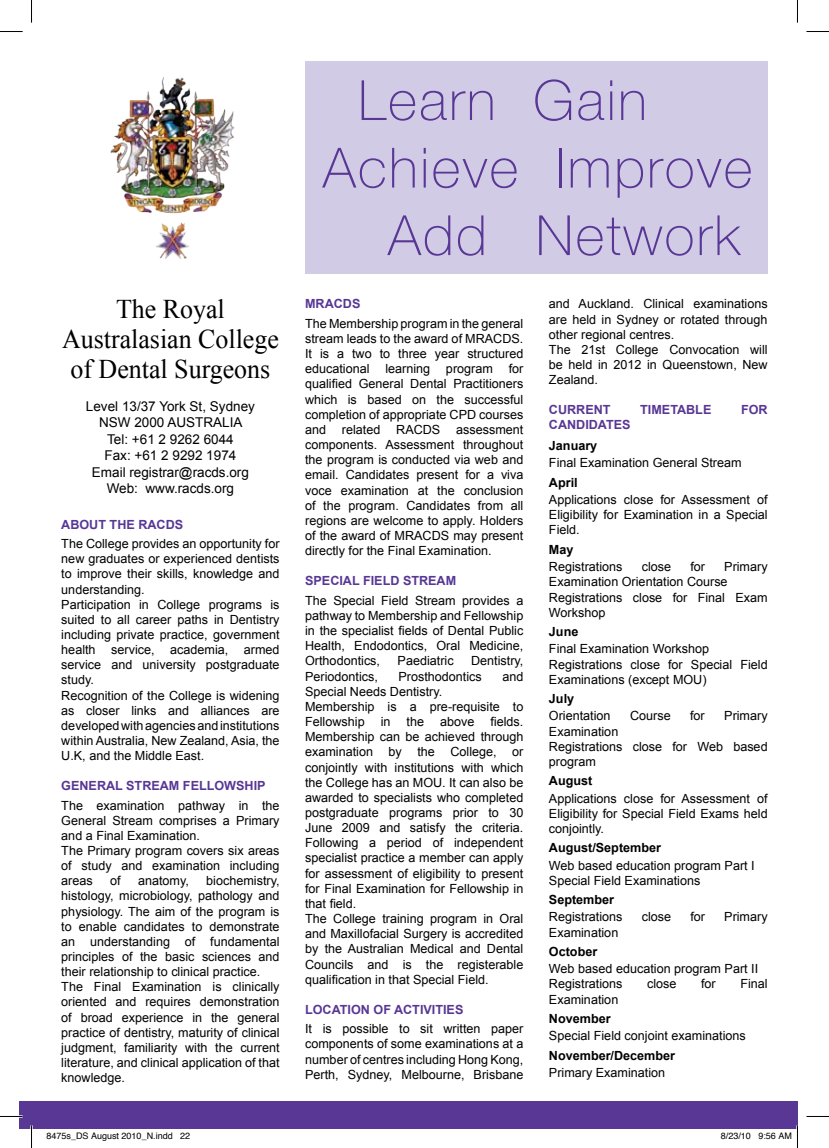
<style>
.page{position:relative;width:829px;height:1148px;background:#fff}
.page>*{position:absolute;margin:0;border:0;box-sizing:border-box;transform-origin:0 0}
.t1{font:100 55.5px "Helvetica Neue";letter-spacing:.04em;color:#583795}
.t2{font:27px/30px "Times New Roman";color:#000;text-align:center;scale:.96 1}
.t3{font:13.5px/16.5px "Arial";color:#000;text-align:center}
.t4{font:12.6px/15.1px "Arial";color:#000}
.t5{font:700 12.6px "Arial";color:#583795}
.t6{font:700 12.6px "Arial";color:#000}
.t7{font:9px "Helvetica";color:#000}
</style>
<div class="page">
<div style="left:305px;top:61px;width:462px;height:213px;background:#d2cbe5"></div>
<img style="left:110px;top:76px;width:125px;height:183px">
<div style="left:19px;top:1101px;width:778px;height:28px;background:#583795"></div>
<svg style="left:0;top:31px;width:22px;height:1px"></svg>
<svg style="left:806px;top:31px;width:22px;height:1px"></svg>
<svg style="left:0;top:1115px;width:22px;height:2px"></svg>
<svg style="left:806px;top:1116px;width:22px;height:1px"></svg>
<svg style="left:31px;top:0;width:1px;height:23px"></svg>
<svg style="left:31px;top:1125px;width:1px;height:22px"></svg>
<svg style="left:796px;top:0;width:2px;height:23px"></svg>
<svg style="left:796px;top:1125px;width:2px;height:22px"></svg>
<h2 class="t2" style="left:62px;top:293px;width:227px">The Royal<br>Australasian College of Dental Surgeons</h2>
<p class="t3" style="left:86px;top:398px;width:170px">Level 13/37 York St, Sydney<br>NSW 2000 AUSTRALIA<br>Tel: +61 2 9262 6044<br>Fax: +61 2 9292 1974<br>Email registrar@racds.org<br>Web: www.racds.org</p>
<p class="t5" style="left:61px;top:516px;width:123px">ABOUT THE RACDS</p>
<p class="t4" style="left:61px;top:536px;width:220px">The College provides an opportunity for new graduates or experienced dentists to improve their skills, knowledge and understanding.<br>Participation in College programs is suited to all career paths in Dentistry including private practice, government health service, academia, armed service and university postgraduate study.<br>Recognition of the College is widening as closer links and alliances are developed with agencies and institutions within Australia, New Zealand, Asia, the U.K, and the Middle East.</p>
<p class="t5" style="left:61px;top:777px;width:206px">GENERAL STREAM FELLOWSHIP</p>
<p class="t4" style="left:61px;top:797px;width:220px">The examination pathway in the<br>General Stream comprises a Primary and a Final Examination.<br>The Primary program covers six areas of study and examination including areas</p>
<p class="t4" style="left:110px;top:873px;width:12px">of</p>
<p class="t4" style="left:138px;top:873px;width:52px">anatomy,</p>
<p class="t4" style="left:61px;top:873px;width:220px;text-indent:145px">biochemistry, histology, microbiology, pathology and physiology. The aim of the program is to enable candidates to demonstrate an understanding of fundamental principles of the basic sciences and their relationship to clinical practice.<br>The Final Examination is clinically oriented and requires demonstration of broad experience in the general practice of dentistry, maturity of clinical judgment, familiarity with the current literature, and clinical application of that knowledge.</p>
<h1 class="t1" style="left:358px;top:68px;width:290px">Learn Gain</h1>
<h1 class="t1" style="left:323px;top:136px;width:431px">Achieve Improve</h1>
<h1 class="t1" style="left:388px;top:203px;width:353px">Add Network</h1>
<p class="t5" style="left:305px;top:295px;width:57px">MRACDS</p>
<p class="t4" style="left:305px;top:316px;width:220px;text-align:justify">The Membership program in the general stream leads to the award of MRACDS.<br>It is a two to three year structured educational</p>
<p class="t4" style="left:305px;top:361px;width:220px;text-align:justify;text-indent:203px">for qualified General Dental Practitioners which is based on the successful completion of appropriate CPD courses and</p>
<p class="t4" style="left:385px;top:361px;width:109px">learning program</p>
<p class="t4" style="left:305px;top:422px;width:220px;text-align:justify;text-indent:91px">RACDS assessment components. Assessment throughout the program is conducted via web and email. Candidates present for a viva voce examination at the conclusion of the program. Candidates from all regions are welcome to apply. Holders of the award of MRACDS may present directly for the Final Examination.</p>
<p class="t5" style="left:305px;top:572px;width:152px">SPECIAL FIELD STREAM</p>
<p class="t4" style="left:305px;top:593px;width:220px;text-align:justify">The Special Field Stream provides a pathway to Membership and Fellowship in the specialist fields of Dental Public Health, Endodontics, Oral Medicine, Orthodontics,</p>
<p class="t4" style="left:342px;top:422px;width:40px">related</p>
<p class="t4" style="left:397px;top:653px;width:58px">Paediatric</p>
<p class="t4" style="left:471px;top:653px;width:54px">Dentistry,</p>
<p class="t4" style="left:305px;top:668px;width:74px">Periodontics,</p>
<p class="t4" style="left:398px;top:668px;width:85px">Prosthodontics</p>
<p class="t4" style="left:502px;top:668px;width:23px">and</p>
<p class="t4" style="left:305px;top:683px;width:220px">Special Needs Dentistry.<br>Membership is a pre-requisite to<br>Fellowship</p>
<p class="t4" style="left:305px;top:714px;width:220px;text-indent:185px">fields.<br>Membership can be achieved through examination by the College, or conjointly with institutions with which the College has an MOU. It can also be awarded to specialists who completed postgraduate programs prior to 30<br>June 2009 and satisfy the criteria.<br>Following a period of independent specialist practice a member can apply for assessment of eligibility to present for Final Examination for Fellowship in that field.<br>The College training program in Oral and Maxillofacial Surgery is accredited by the Australian Medical and Dental Councils and is the registerable qualification in that Special Field.</p>
<p class="t5" style="left:305px;top:1001px;width:160px">LOCATION OF ACTIVITIES</p>
<p class="t4" style="left:305px;top:1021px;width:220px;text-align:justify">It is possible to sit written paper components of some examinations at a number of centres including Hong Kong, Perth, Sydney, Melbourne, Brisbane</p>
<p class="t4" style="left:380px;top:714px;width:11px">in</p>
<p class="t4" style="left:406px;top:714px;width:19px">the</p>
<p class="t4" style="left:440px;top:714px;width:36px">above</p>
<p class="t4" style="left:549px;top:296px;width:220px">and Auckland. Clinical examinations are held in Sydney or rotated through other regional centres.<br>The 21st College Convocation will be held in 2012 in Queenstown, New<br>Zealand.</p>
<p class="t5" style="left:549px;top:401px;width:63px">CURRENT</p>
<p class="t5" style="left:640px;top:401px;width:73px">TIMETABLE</p>
<p class="t5" style="left:740px;top:401px;width:28px">FOR</p>
<p class="t5" style="left:549px;top:416px;width:83px">CANDIDATES</p>
<p class="t6" style="left:549px;top:437px;width:50px">January</p>
<p class="t4" style="left:549px;top:455px;width:194px">Final Examination General Stream</p>
<p class="t6" style="left:549px;top:474px;width:30px">April</p>
<p class="t4" style="left:549px;top:492px;width:220px;text-align:justify">Applications close for Assessment of Eligibility for Examination in a Special Field.</p>
<p class="t6" style="left:549px;top:541px;width:26px">May</p>
<p class="t4" style="left:549px;top:559px;width:75px">Registrations</p>
<p class="t4" style="left:641px;top:559px;width:31px">close</p>
<p class="t4" style="left:690px;top:559px;width:16px">for</p>
<p class="t4" style="left:549px;top:559px;width:220px;text-indent:175px">Primary<br>Examination Orientation Course<br>Registrations close for Final Exam<br>Workshop</p>
<p class="t6" style="left:549px;top:623px;width:31px">June</p>
<p class="t4" style="left:549px;top:641px;width:220px">Final Examination Workshop<br>Registrations close for Special Field<br>Examinations (except MOU)</p>
<p class="t6" style="left:549px;top:690px;width:27px">July</p>
<p class="t4" style="left:549px;top:708px;width:63px">Orientation</p>
<p class="t4" style="left:630px;top:708px;width:42px">Course</p>
<p class="t4" style="left:690px;top:708px;width:16px">for</p>
<p class="t4" style="left:724px;top:708px;width:45px">Primary</p>
<p class="t4" style="left:549px;top:723px;width:220px">Examination<br>Registrations close for Web based program</p>
<p class="t6" style="left:549px;top:772px;width:45px">August</p>
<p class="t4" style="left:549px;top:790px;width:220px;text-align:justify">Applications close for Assessment of Eligibility for Special Field Exams held conjointly.</p>
<p class="t6" style="left:549px;top:839px;width:114px">August/September</p>
<p class="t4" style="left:549px;top:857px;width:207px">Web based education program Part I<br>Special Field Examinations</p>
<p class="t6" style="left:549px;top:891px;width:67px">September</p>
<p class="t4" style="left:549px;top:909px;width:75px">Registrations</p>
<p class="t4" style="left:641px;top:909px;width:31px">close</p>
<p class="t4" style="left:690px;top:909px;width:16px">for</p>
<p class="t4" style="left:724px;top:909px;width:45px">Primary</p>
<p class="t4" style="left:549px;top:924px;width:71px">Examination</p>
<p class="t6" style="left:549px;top:943px;width:50px">October</p>
<p class="t4" style="left:549px;top:961px;width:211px">Web based education program Part II<br>Registrations</p>
<p class="t4" style="left:647px;top:976px;width:31px">close</p>
<p class="t4" style="left:701px;top:976px;width:16px">for</p>
<p class="t4" style="left:740px;top:976px;width:29px">Final</p>
<p class="t4" style="left:549px;top:991px;width:71px">Examination</p>
<p class="t6" style="left:549px;top:1010px;width:63px">November</p>
<p class="t4" style="left:549px;top:1028px;width:198px">Special Field conjoint examinations</p>
<p class="t6" style="left:549px;top:1046px;width:128px">November/December</p>
<p class="t4" style="left:549px;top:1064px;width:118px">Primary Examination</p>
<p class="t7" style="left:46px;top:1128px;width:145px">8475s_DS August 2010_N.indd 22</p>
<p class="t7" style="left:720px;top:1128px;width:73px">8/23/10 9:56 AM</p>
</div>
